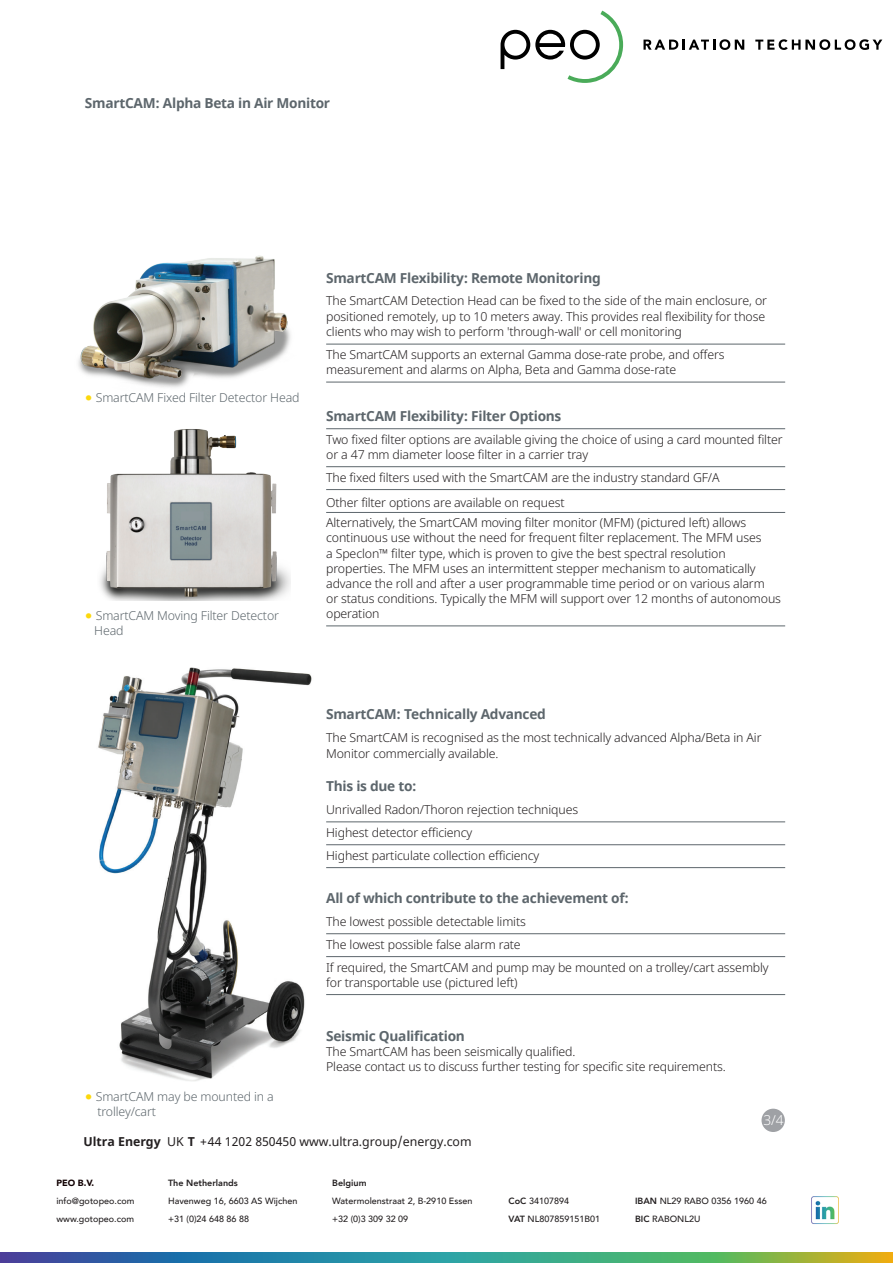
<style>
.page{position:relative;width:893px;height:1263px;background:#fff}
.page>*{position:absolute;margin:0;border:0;box-sizing:border-box;transform-origin:0 0}
.t1{font:700 13.65px "Noto Sans";letter-spacing:-.02em;color:#5d666c}
.t2{font:300 13.65px "Noto Sans";color:#fff}
.t3{font:300 12.3px/15.1px "Noto Sans";letter-spacing:-.01em;color:#231f20}
.t4{font:300 12.3px/15.1px "Noto Sans";letter-spacing:-.01em;color:#5d666c}
.t5{font:12.3px "Noto Sans";color:#231f20}
.t6{font:500 9px "Avenir";color:#231f20}
.t7{font:800 9px "Avenir";color:#231f20}
.t8{font:900 9px "Avenir";color:#110002}
.s1{font-family:"Helvetica Neue";color:#fcd80c}
.s2{font-weight:700}
.s3{font-weight:800}
</style>
<div class="page">
<img style="left:0;top:1252px;width:893px;height:11px">
<img style="left:811px;top:1196px;width:28px;height:28px">
<img style="left:78px;top:255px;width:213px;height:133px">
<img style="left:100px;top:429px;width:191px;height:172px">
<div style="left:761px;top:1109px;width:24px;height:23px;background:#9fa1a5;border-radius:50%"></div>
<hr style="left:326px;top:344px;width:459px;height:1px;background:#5d666c">
<hr style="left:326px;top:382px;width:459px;height:1px;background:#5d666c">
<hr style="left:326px;top:428px;width:459px;height:1px;background:#5d666c">
<hr style="left:326px;top:466px;width:459px;height:1px;background:#5d666c">
<hr style="left:326px;top:489px;width:459px;height:1px;background:#5d666c">
<hr style="left:326px;top:512px;width:459px;height:1px;background:#5d666c">
<hr style="left:326px;top:626px;width:459px;height:1px;background:#5d666c">
<hr style="left:326px;top:822px;width:459px;height:1px;background:#5d666c">
<hr style="left:326px;top:844px;width:459px;height:1px;background:#5d666c">
<hr style="left:326px;top:867px;width:459px;height:1px;background:#5d666c">
<hr style="left:326px;top:933px;width:459px;height:1px;background:#5d666c">
<hr style="left:326px;top:956px;width:459px;height:1px;background:#5d666c">
<hr style="left:326px;top:994px;width:459px;height:1px;background:#5d666c">
<img style="left:98px;top:667px;width:214px;height:414px">
<svg style="left:643px;top:39px;width:101px;height:11px"></svg>
<svg style="left:755px;top:39px;width:127px;height:11px"></svg>
<svg style="left:501px;top:11px;width:122px;height:72px"></svg>
<p class="t1" style="left:85px;top:93px;width:247px">SmartCAM: Alpha Beta in Air Monitor</p>
<p class="t4" style="left:85px;top:390px;width:216px"><span class="s1">●</span> SmartCAM Fixed Filter Detector Head</p>
<p class="t4" style="left:94px;top:608px;width:186px;text-indent:-9px"><span class="s1">●</span> SmartCAM Moving Filter Detector<br>Head</p>
<p class="t1" style="left:326px;top:268px;width:276px">SmartCAM Flexibility: Remote Monitoring</p>
<p class="t3" style="left:326px;top:294px;width:442px">The SmartCAM Detection Head can be fixed to the side of the main enclosure, or positioned remotely, up to 10 meters away. This provides real flexibility for those clients who may wish to perform 'through-wall' or cell monitoring</p>
<p class="t3" style="left:326px;top:347px;width:400px">The SmartCAM supports an external Gamma dose-rate probe, and offers measurement and alarms on Alpha, Beta and Gamma dose-rate</p>
<p class="t1" style="left:326px;top:406px;width:237px">SmartCAM Flexibility: Filter Options</p>
<p class="t3" style="left:326px;top:432px;width:458px">Two fixed filter options are available giving the choice of using a card mounted filter or a 47 mm diameter loose filter in a carrier tray</p>
<p class="t3" style="left:326px;top:465px;width:395px;line-height:25.2px">The fixed filters used with the SmartCAM are the industry standard GF/A<br>Other filter options are available on request</p>
<p class="t3" style="left:326px;top:516px;width:456px">Alternatively, the SmartCAM moving filter monitor (MFM) (pictured left) allows continuous use without the need for frequent filter replacement. The MFM uses<br>a Speclon™ filter type, which is proven to give the best spectral resolution properties. The MFM uses an intermittent stepper mechanism to automatically advance the roll and after a user programmable time period or on various alarm<br>or status conditions. Typically the MFM will support over 12 months of autonomous operation</p>
<p class="t1" style="left:326px;top:704px;width:221px">SmartCAM: Technically Advanced</p>
<p class="t3" style="left:326px;top:729px;width:437px;line-height:16.5px">The SmartCAM is recognised as the most technically advanced Alpha/Beta in Air<br>Monitor commercially available.</p>
<p class="t1" style="left:326px;top:776px;width:92px">This is due to:</p>
<p class="t3" style="left:326px;top:798px;width:254px;line-height:22.8px">Unrivalled Radon/Thoron rejection techniques<br>Highest detector efficiency<br>Highest particulate collection efficiency</p>
<p class="t1" style="left:326px;top:888px;width:304px">All of which contribute to the achievement of:</p>
<p class="t3" style="left:326px;top:910px;width:444px;line-height:22.8px">The lowest possible detectable limits<br>The lowest possible false alarm rate<br>If required, the SmartCAM and pump may be mounted on a trolley/cart assembly</p>
<p class="t3" style="left:326px;top:975px;width:193px">for transportable use (pictured left)</p>
<p class="t1" style="left:326px;top:1026px;width:140px">Seismic Qualification</p>
<p class="t3" style="left:326px;top:1044px;width:401px">The SmartCAM has been seismically qualified.<br>Please contact us to discuss further testing for specific site requirements.</p>
<p class="t4" style="left:97px;top:1089px;width:178px;text-indent:-12px"><span class="s1">●</span> SmartCAM may be mounted in a trolley/cart</p>
<p class="t5" style="left:83px;top:1133px;width:390px"><span class="s2">Ultra Energy</span> UK <span class="s2">T</span> +44 1202 850450 www.ultra.group/energy.com</p>
<p class="t8" style="left:56px;top:1175px;width:39px">PEO B.V.</p>
<p class="t6" style="left:56px;top:1193px;width:79px">info@gotopeo.com</p>
<p class="t6" style="left:56px;top:1211px;width:79px">www.gotopeo.com</p>
<p class="t7" style="left:168px;top:1176px;width:71px">The Netherlands</p>
<p class="t6" style="left:168px;top:1193px;width:131px">Havenweg 16, 6603 AS Wijchen</p>
<p class="t6" style="left:168px;top:1211px;width:83px">+31 (0)24 648 86 88</p>
<p class="t7" style="left:332px;top:1176px;width:36px">Belgium</p>
<p class="t6" style="left:332px;top:1193px;width:142px">Watermolenstraat 2, B-2910 Essen</p>
<p class="t6" style="left:332px;top:1211px;width:78px">+32 (0)3 309 32 09</p>
<p class="t6" style="left:509px;top:1193px;width:62px"><span class="s3">CoC</span> 34107894</p>
<p class="t6" style="left:509px;top:1211px;width:93px"><span class="s3">VAT</span> NL807859151B01</p>
<p class="t2" style="left:763px;top:1111px;width:22px">3/4</p>
<p class="t6" style="left:635px;top:1193px;width:133px"><span class="s3">IBAN</span> NL29 RABO 0356 1960 46</p>
<p class="t6" style="left:635px;top:1211px;width:67px"><span class="s3">BIC</span> RABONL2U</p>
</div>
